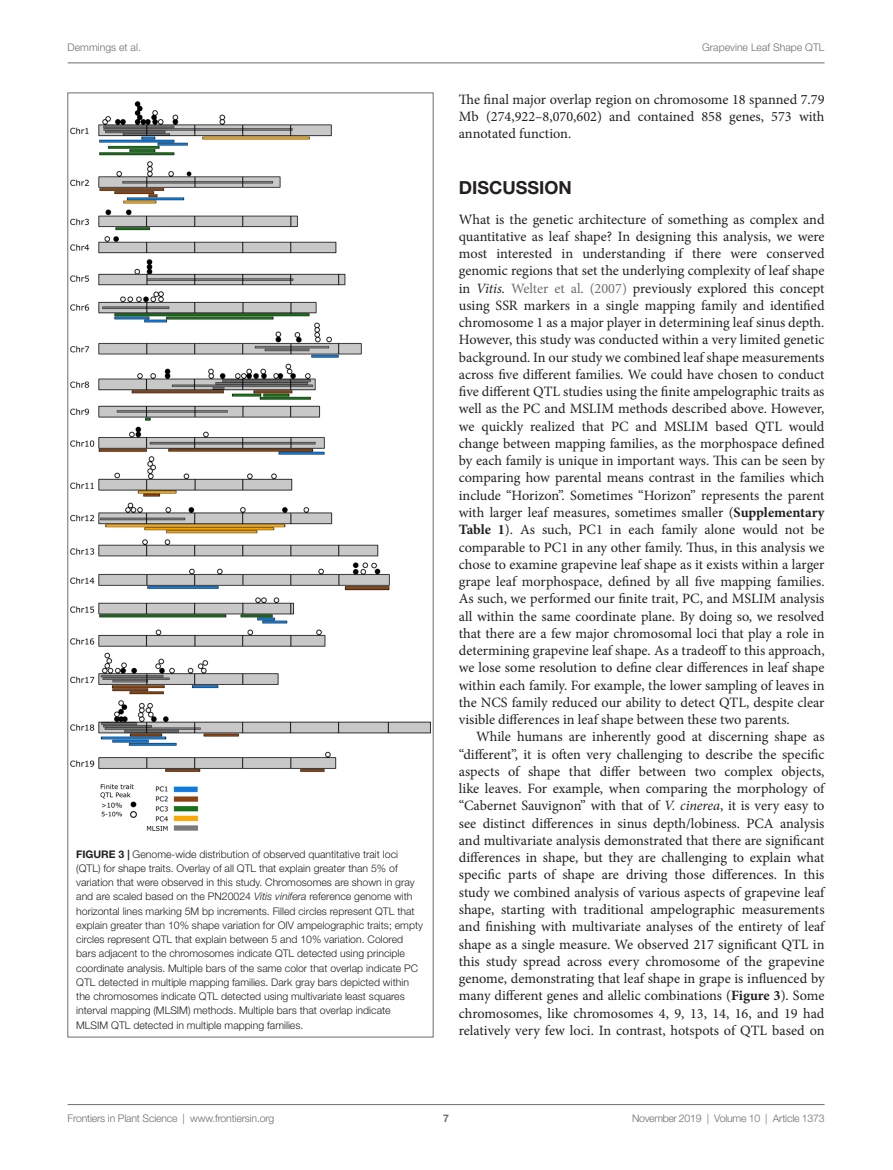
<style>
.page{position:relative;width:893px;height:1170px;background:#fff}
.page>*{position:absolute;margin:0;border:0;box-sizing:border-box;transform-origin:0 0}
._1{font:700 18px "Helvetica Neue LT Std";color:#231f20}
.T1{font:14.25px/17.2px "Minion Pro";color:#231f20;text-align:justify}
.T{font:14.25px/17.2px "Minion Pro";color:#231f20;text-align:justify}
.FC{font:300 10.5px/14.2px "Helvetica Neue LT Std";color:#231f20}
.t1{font:300 10.5px "Helvetica Neue LT Std";letter-spacing:-.015em;color:#6c6d70}
.t2{font:700 10.5px "Helvetica Neue LT Std";color:#6c6d70}
.s1{font-weight:700}
.s2{font-style:italic}
.s3{color:#6c6d70}
</style>
<div class="page">
<hr style="left:68px;top:63px;width:756px;height:1px;background:#6c6d70">
<hr style="left:68px;top:1104px;width:756px;height:1px;background:#6c6d70">
<img style="left:70px;top:101px;width:360px;height:729px">
<p class="t1" style="left:68px;top:41px;width:75px">Demmings et al.</p>
<p class="t1" style="left:702px;top:41px;width:124px">Grapevine Leaf Shape QTL</p>
<p class="FC" style="left:76px;top:846px;width:348px"><span class="s1">FIGURE 3 |</span> Genome-wide distribution of observed quantitative trait loci (QTL) for shape traits. Overlay of all QTL that explain greater than 5% of variation that were observed in this study. Chromosomes are shown in gray and are scaled based on the PN20024 <span class="s2">Vitis vinifera</span> reference genome with horizontal lines marking 5M bp increments. Filled circles represent QTL that explain greater than 10% shape variation for OIV ampelographic traits; empty circles represent QTL that explain between 5 and 10% variation. Colored bars adjacent to the chromosomes indicate QTL detected using principle coordinate analysis. Multiple bars of the same color that overlap indicate PC QTL detected in multiple mapping families. Dark gray bars depicted within the chromosomes indicate QTL detected using multivariate least squares interval mapping (MLSIM) methods. Multiple bars that overlap indicate MLSIM QTL detected in multiple mapping families.</p>
<p class="T" style="left:459px;top:90px;width:367px">The final major overlap region on chromosome 18 spanned 7.79<br>Mb (274,922–8,070,602) and contained 858 genes, 573 with annotated function.</p>
<p class="_1" style="left:459px;top:176px;width:115px">DISCUSSION</p>
<p class="T1" style="left:459px;top:210px;width:367px">What is the genetic architecture of something as complex and quantitative as leaf shape? In designing this analysis, we were most interested in understanding if there were conserved genomic regions that set the underlying complexity of leaf shape in <span class="s2">Vitis.</span> <span class="s3">Welter et al. (2007)</span> previously explored this concept using SSR markers in a single mapping family and identified chromosome 1 as a major player in determining leaf sinus depth.<br>However, this study was conducted within a very limited genetic background. In our study we combined leaf shape measurements across five different families. We could have chosen to conduct five different QTL studies using the finite ampelographic traits as well as the PC and MSLIM methods described above. However, we quickly realized that PC and MSLIM based QTL would change between mapping families, as the morphospace defined by each family is unique in important ways. This can be seen by comparing how parental means contrast in the families which include “Horizon”. Sometimes “Horizon” represents the parent with larger leaf measures, sometimes smaller (<span class="s1">Supplementary Table 1</span>). As such, PC1 in each family alone would not be comparable to PC1 in any other family. Thus, in this analysis we chose to examine grapevine leaf shape as it exists within a larger grape leaf morphospace, defined by all five mapping families.<br>As such, we performed our finite trait, PC, and MSLIM analysis all within the same coordinate plane. By doing so, we resolved that there are a few major chromosomal loci that play a role in determining grapevine leaf shape. As a tradeoff to this approach, we lose some resolution to define clear differences in leaf shape within each family. For example, the lower sampling of leaves in the NCS family reduced our ability to detect QTL, despite clear visible differences in leaf shape between these two parents.</p>
<p class="T" style="left:459px;top:728px;width:367px;text-indent:17px">While humans are inherently good at discerning shape as “different”, it is often very challenging to describe the specific aspects of shape that differ between two complex objects, like leaves. For example, when comparing the morphology of “Cabernet Sauvignon” with that of <span class="s2">V. cinerea</span>, it is very easy to see distinct differences in sinus depth/lobiness. PCA analysis and multivariate analysis demonstrated that there are significant differences in shape, but they are challenging to explain what specific parts of shape are driving those differences. In this study we combined analysis of various aspects of grapevine leaf shape, starting with traditional ampelographic measurements and finishing with multivariate analyses of the entirety of leaf shape as a single measure. We observed 217 significant QTL in this study spread across every chromosome of the grapevine genome, demonstrating that leaf shape in grape is influenced by many different genes and allelic combinations (<span class="s1">Figure 3</span>). Some chromosomes, like chromosomes 4, 9, 13, 14, 16, and 19 had relatively very few loci. In contrast, hotspots of QTL based on</p>
<p class="t1" style="left:68px;top:1111px;width:208px">Frontiers in Plant Science | www.frontiersin.org</p>
<p class="t1" style="left:632px;top:1111px;width:194px">November 2019 | Volume 10 | Article 1373</p>
<p class="t2" style="left:443px;top:1111px;width:7px">7</p>
</div>
